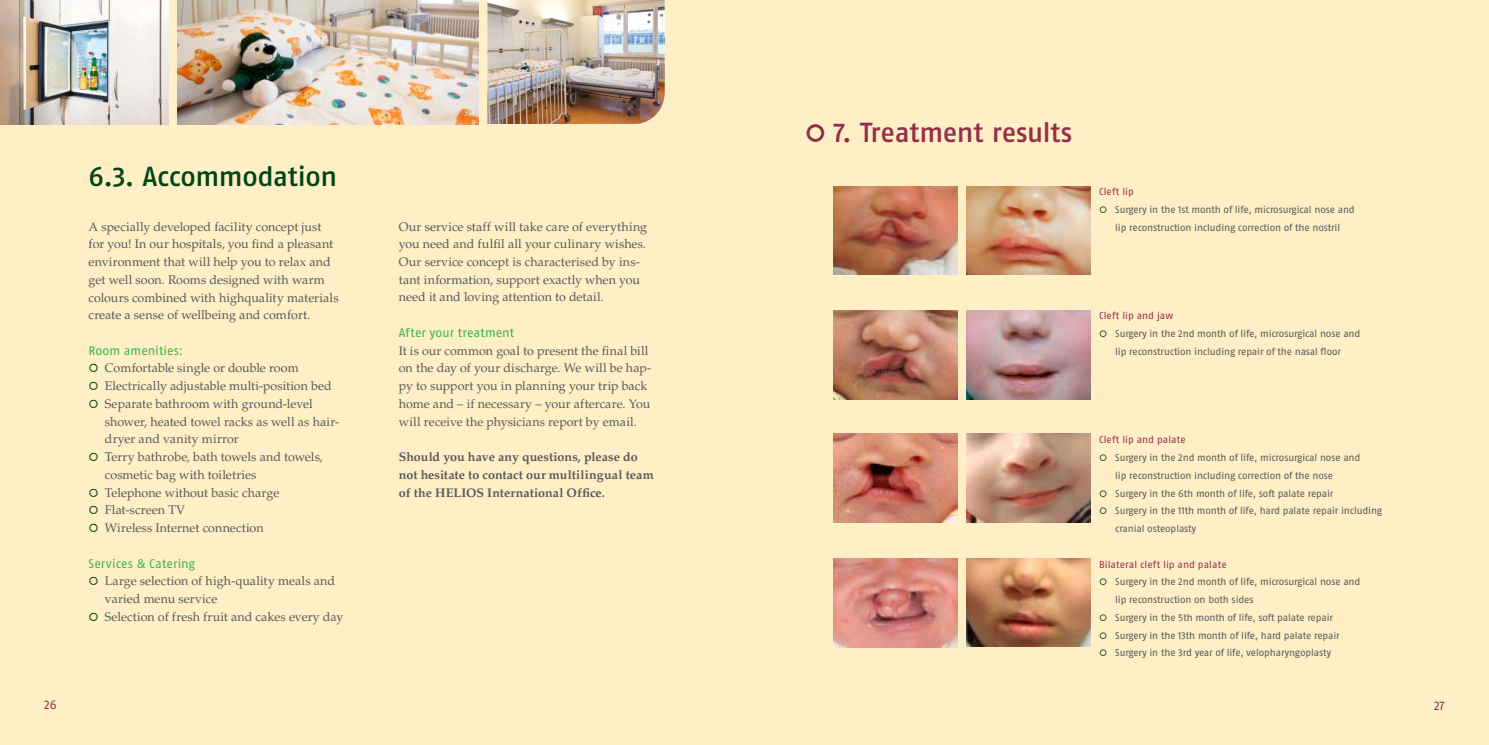
<style>
.page{position:relative;width:1489px;height:745px;background:#fff}
.page>*{position:absolute;margin:0;border:0;box-sizing:border-box;transform-origin:0 0}
.t1{font:500 27.5px "Fago Pro";letter-spacing:-.005em;color:#952e4a}
.t2{font:500 27.5px "Fago Pro";letter-spacing:-.01em;color:#004515}
.t3{font:12.5px/17.8px "Palatino LT Std";color:#58595b}
.t4{font:700 12.5px/17.8px "Palatino LT Std";letter-spacing:.005em;color:#58595b}
.t5{font:12.5px "Fago Pro";letter-spacing:.005em;color:#39b54a}
.t6{font:12.5px "Fago Pro";color:#952e4a}
.t7{font:10px "Fago Pro";letter-spacing:-.01em;color:#58595b}
.t8{font:10px "Fago Pro";letter-spacing:.005em;color:#952e4a}
.s1{font-family:"Fago Pro";color:#004515}
.s2{color:#004515}
</style>
<div class="page">
<div style="left:0;top:0;width:744px;height:744px;background:#ffefc6"></div>
<div style="left:744px;top:0;width:744px;height:744px;background:#ffefc6"></div>
<img style="left:833px;top:310px;width:124px;height:89px">
<img style="left:833px;top:186px;width:124px;height:89px">
<img style="left:833px;top:433px;width:124px;height:89px">
<img style="left:833px;top:558px;width:124px;height:89px">
<img style="left:966px;top:310px;width:124px;height:89px">
<img style="left:966px;top:186px;width:124px;height:89px">
<img style="left:966px;top:433px;width:124px;height:89px">
<img style="left:966px;top:558px;width:124px;height:87px">
<svg style="left:806px;top:124px;width:18px;height:18px"></svg>
<img style="left:0;top:0;width:168px;height:124px">
<img style="left:177px;top:0;width:301px;height:124px">
<img style="left:487px;top:0;width:177px;height:124px">
<h1 class="t2" style="left:89px;top:160px;width:250px">6.3. Accommodation</h1>
<p class="t3" style="left:89px;top:217px;width:251px">A specially developed facility concept just for you! In our hospitals, you find a pleasant environment that will help you to relax and get well soon. Rooms designed with warm colours combined with highquality materials create a sense of wellbeing and comfort.</p>
<p class="t5" style="left:89px;top:342px;width:96px">Room amenities:</p>
<p class="t3" style="left:89px;top:359px;width:211px"><span class="s1">○</span> Comfortable single or double room</p>
<p class="t3" style="left:89px;top:377px;width:245px"><span class="s1">○</span> Electrically adjustable multi-position bed</p>
<p class="t3" style="left:105px;top:395px;width:236px;text-indent:-16px"><span class="s1">○</span> Separate bathroom with ground-level shower, heated towel racks as well as hair&shy;dryer and vanity mirror</p>
<p class="t3" style="left:105px;top:448px;width:219px;text-indent:-16px"><span class="s1">○</span> Terry bathrobe, bath towels and towels, cosmetic bag with toiletries</p>
<p class="t3" style="left:89px;top:483px;width:192px"><span class="s1">○</span> Telephone without basic charge</p>
<p class="t3" style="left:89px;top:501px;width:98px"><span class="s1">○</span> Flat-screen TV</p>
<p class="t3" style="left:89px;top:519px;width:176px"><span class="s1">○</span> Wireless Internet connection</p>
<p class="t5" style="left:89px;top:555px;width:108px">Services &amp; Catering</p>
<p class="t3" style="left:105px;top:572px;width:232px;text-indent:-16px"><span class="s1">○</span> Large selection of high-quality meals and varied menu service</p>
<p class="t3" style="left:89px;top:607px;width:256px"><span class="s1">○</span> Selection of fresh fruit and cakes every day</p>
<p class="t3" style="left:399px;top:217px;width:250px">Our service staff will take care of everything you need and fulfil all your culinary wishes.<br>Our service concept is characterised by ins&shy;tant information, support exactly when you need it and loving attention to detail.</p>
<p class="t5" style="left:399px;top:325px;width:117px">After your treatment</p>
<p class="t3" style="left:399px;top:341px;width:254px">It is our common goal to present the final bill on the day of your discharge. We will be hap&shy;py to support you in planning your trip back home and – if necessary – your aftercare. You will receive the physicians report by email.</p>
<p class="t4" style="left:399px;top:448px;width:256px">Should you have any questions, please do not hesitate to contact our multilingual team of the HELIOS International Office.</p>
<h1 class="t1" style="left:833px;top:116px;width:241px">7. Treatment results</h1>
<p class="t8" style="left:1098px;top:185px;width:36px">Cleft lip</p>
<p class="t7" style="left:1098px;top:203px;width:257px"><span class="s2">◯</span> Surgery in the 1st month of life, microsurgical nose and</p>
<p class="t7" style="left:1115px;top:221px;width:226px">lip reconstruction including correction of the nostril</p>
<p class="t8" style="left:1098px;top:309px;width:76px">Cleft lip and jaw</p>
<p class="t7" style="left:1098px;top:327px;width:263px"><span class="s2">◯</span> Surgery in the 2nd month of life, microsurgical nose and</p>
<p class="t7" style="left:1115px;top:345px;width:227px">lip reconstruction including repair of the nasal floor</p>
<p class="t8" style="left:1098px;top:433px;width:88px">Cleft lip and palate</p>
<p class="t7" style="left:1098px;top:451px;width:263px"><span class="s2">◯</span> Surgery in the 2nd month of life, microsurgical nose and</p>
<p class="t7" style="left:1115px;top:469px;width:219px">lip reconstruction including correction of the nose</p>
<p class="t7" style="left:1098px;top:487px;width:236px"><span class="s2">◯</span> Surgery in the 6th month of life, soft palate repair</p>
<p class="t7" style="left:1098px;top:504px;width:284px"><span class="s2">◯</span> Surgery in the 11th month of life, hard palate repair including</p>
<p class="t7" style="left:1115px;top:522px;width:83px">cranial osteoplasty</p>
<p class="t8" style="left:1098px;top:557px;width:129px">Bilateral cleft lip and palate</p>
<p class="t7" style="left:1098px;top:575px;width:263px"><span class="s2">◯</span> Surgery in the 2nd month of life, microsurgical nose and</p>
<p class="t7" style="left:1115px;top:593px;width:140px">lip reconstruction on both sides</p>
<p class="t7" style="left:1098px;top:611px;width:235px"><span class="s2">◯</span> Surgery in the 5th month of life, soft palate repair</p>
<p class="t7" style="left:1098px;top:628px;width:242px"><span class="s2">◯</span> Surgery in the 13th month of life, hard palate repair</p>
<p class="t7" style="left:1098px;top:646px;width:234px"><span class="s2">◯</span> Surgery in the 3rd year of life, velopharyngoplasty</p>
<p class="t6" style="left:44px;top:697px;width:14px">26</p>
<p class="t6" style="left:1433px;top:697px;width:12px">27</p>
</div>
